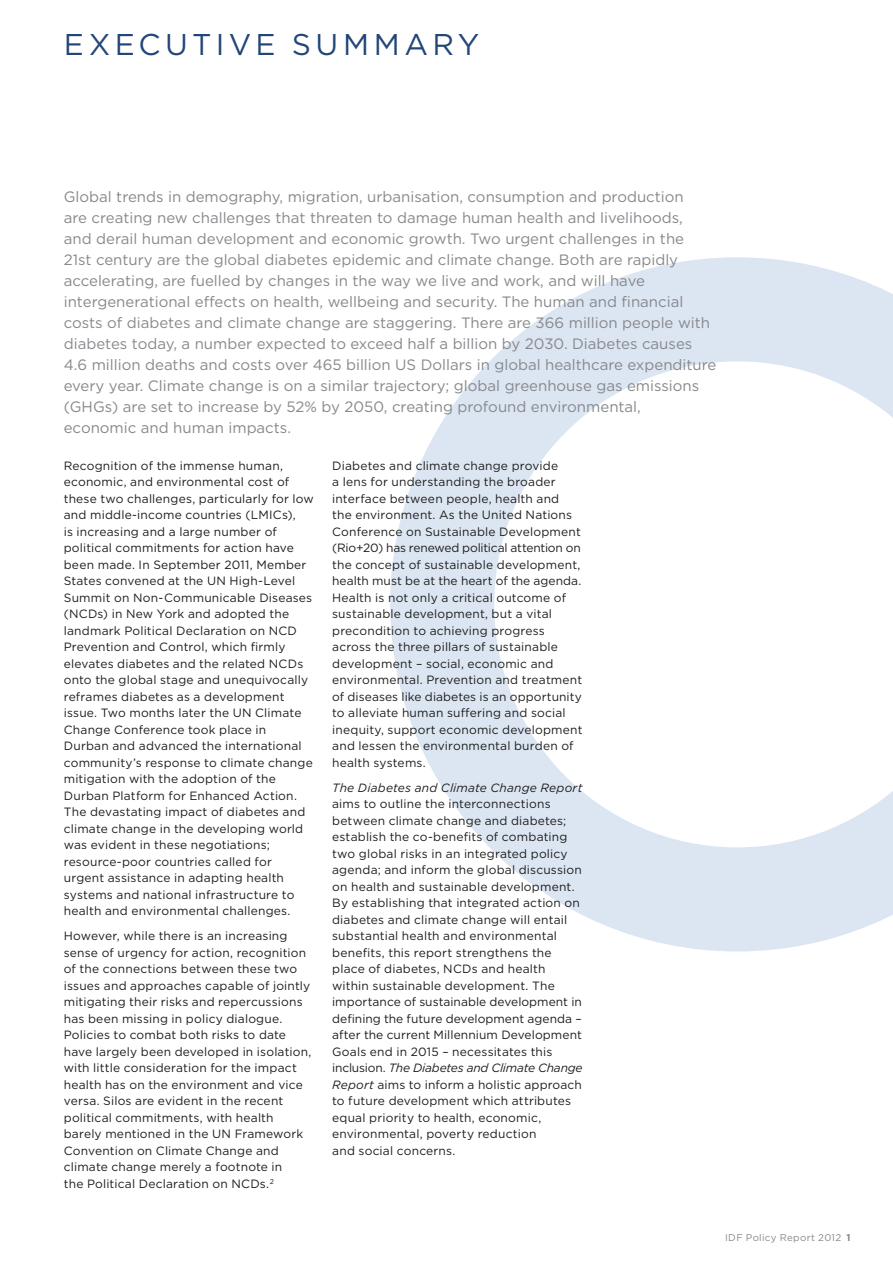
<style>
.page{position:relative;width:893px;height:1263px;background:#fff}
.page>*{position:absolute;margin:0;border:0;box-sizing:border-box;transform-origin:0 0}
.t1{font:30px "Gotham";letter-spacing:.145em;color:#224677}
.t2{font:15px/21px "Gotham";color:#86888c}
.t3{font:12px/16.5px "Gotham";letter-spacing:.015em;color:#1d1d1b}
.t4{font:italic 12px "Gotham";letter-spacing:.015em;color:#1d1d1b}
.t5{font:9.75px "Gotham";letter-spacing:.035em;color:#86888c}
.s1{font-style:italic}
.s2{font-weight:700}
</style>
<div class="page">
<svg style="left:390px;top:257px;width:503px;height:694px"></svg>
<h1 class="t1" style="left:64px;top:25px;width:417px">E XECUTIVE SUMMARY</h1>
<p class="t2" style="left:64px;top:186px;width:654px">Global trends in demography, migration, urbanisation, consumption and production<br>are creating new challenges that threaten to damage human health and livelihoods,<br>and derail human development and economic growth. Two urgent challenges in the<br>21st century are the global diabetes epidemic and climate change. Both are rapidly accelerating, are fuelled by changes in the way we live and work, and will have intergenerational effects on health, wellbeing and security. The human and financial costs of diabetes and climate change are staggering. There are 366 million people with diabetes today, a number expected to exceed half a billion by 2030. Diabetes causes 4.6 million deaths and costs over 465 billion US Dollars in global healthcare expenditure every year. Climate change is on a similar trajectory; global greenhouse gas emissions (GHGs) are set to increase by 52% by 2050, creating profound environmental, economic and human impacts.</p>
<p class="t3" style="left:64px;top:457px;width:252px">Recognition of the immense human, economic, and environmental cost of these two challenges, particularly for low and middle-income countries (LMICs),<br>is increasing and a large number of political commitments for action have been made. In September 2011, Member States convened at the UN High-Level Summit on Non-Communicable Diseases (N CDs) in New York and adopted the landmark Political Declaration on N CD Prevention and Control, which firmly elevates diabetes and the related N CDs onto the global stage and unequivocally reframes diabetes as a development issue. Two months later the UN Climate Change Conference took place in Durban and advanced the international community’s response to climate change mitigation with the adoption of the Durban Platform for Enhanced Action.<br>The devastating impact of diabetes and climate change in the developing world was evident in these negotiations; resource-poor countries called for urgent assistance in adapting health systems and national infrastructure to health and environmental challenges.</p>
<p class="t3" style="left:64px;top:927px;width:249px">However, while there is an increasing sense of urgency for action, recognition of the connections between these two issues and approaches capable of jointly mitigating their risks and repercussions has been missing in policy dialogue.<br>Policies to combat both risks to date have largely been developed in isolation, with little consideration for the impact health has on the environment and vice versa. Silos are evident in the recent political commitments, with health barely mentioned in the UN Framework Convention on Climate Change and climate change merely a footnote in<br>the Political Declaration on N CDs.<sup>2</sup></p>
<p class="t3" style="left:332px;top:457px;width:252px">Diabetes and climate change provide<br>a lens for understanding the broader interface between people, health and<br>the environment. As the United Nations Conference on Sustainable Development (Rio+20) has renewed political attention on the concept of sustainable development, health must be at the heart of the agenda.<br>Health is not only a critical outcome of sustainable development, but a vital precondition to achieving progress across the three pillars of sustainable development – social, economic and environmental. Prevention and treatment of diseases like diabetes is an opportunity to alleviate human suffering and social inequity, support economic development and lessen the environmental burden of health systems.</p>
<p class="t4" style="left:332px;top:780px;width:252px">The Diabetes and Climate Change Report</p>
<p class="t3" style="left:332px;top:795px;width:252px">aims to outline the interconnections between climate change and diabetes; establish the co-benefits of combating two global risks in an integrated policy agenda; and inform the global discussion on health and sustainable development.<br>By establishing that integrated action on diabetes and climate change will entail substantial health and environmental benefits, this report strengthens the place of diabetes, N CDs and health within sustainable development. The importance of sustainable development in defining the future development agenda – after the current Millennium Development Goals end in 2015 – necessitates this inclusion. <span class="s1">The Diabetes and Climate Change Report</span> aims to inform a holistic approach to future development which attributes equal priority to health, economic, environmental, poverty reduction<br>and social concerns.</p>
<p class="t5" style="left:725px;top:1231px;width:127px">IDF Policy Report 2012 <span class="s2">1</span></p>
</div>
